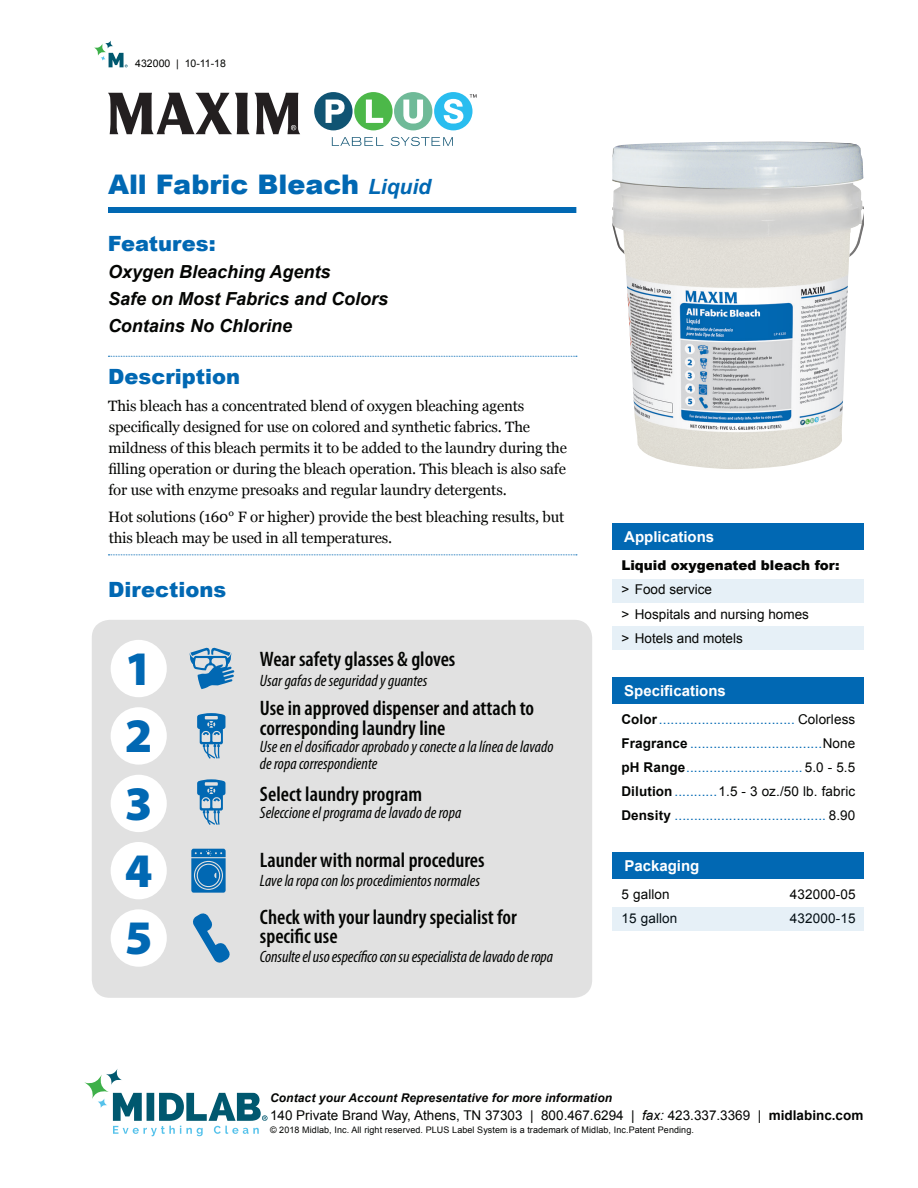
<style>
.page{position:relative;width:918px;height:1188px;background:#fff}
.page>*{position:absolute;margin:0;border:0;box-sizing:border-box;transform-origin:0 0}
.t1{font:900 48.45px/67.2px "Myriad Pro";color:#0168b3;text-align:justify}
.t2{font:900 27px "Arial";color:#0168b3}
.t3{font:600 condensed 21px/19.2px "Myriad Pro";color:#040503}
.t4{font:900 21px "Arial";color:#0168b3}
.t5{font:italic 700 18px/27px "Arial";color:#040503}
.t6{font:italic condensed 16.5px/16.5px "Myriad Pro";color:#040503}
.t7{font:15px/21px "Georgia";letter-spacing:-.01em;color:#040503}
.t8{font:700 15px "Arial";color:#fff}
.t9{font:13.5px/24px "Arial";letter-spacing:.01em;color:#0168b3;text-align:justify}
.t10{font:13.5px/24px "Arial";color:#040503}
.t11{font:900 13.5px "Arial";color:#040503}
.t12{font:italic 700 12px "Arial";letter-spacing:.01em;color:#040503}
.t13{font:10.5px "Arial";color:#040503}
.t14{font:9px "Arial";letter-spacing:.01em;color:#040503}
.s1{font-weight:700;font-style:italic;font-size:21px}
.s2{font-weight:700;color:#040503}
.s3{color:#040503}
.s4{font-style:italic}
.s5{font-weight:700}
</style>
<div class="page">
<svg style="left:113px;top:1093px;width:155px;height:43px"></svg>
<svg style="left:84px;top:1074px;width:25px;height:25px"></svg>
<svg style="left:106px;top:1068px;width:16px;height:17px"></svg>
<svg style="left:97px;top:1098px;width:11px;height:10px"></svg>
<svg style="left:94px;top:43px;width:12px;height:13px"></svg>
<svg style="left:105px;top:40px;width:8px;height:9px"></svg>
<svg style="left:100px;top:53px;width:28px;height:14px"></svg>
<div style="left:612px;top:579px;width:252px;height:24px;background:#e6f0f7"></div>
<div style="left:612px;top:626px;width:252px;height:24px;background:#e6f0f7"></div>
<div style="left:612px;top:524px;width:252px;height:26px;background:#0168b3"></div>
<div style="left:612px;top:677px;width:252px;height:27px;background:#0168b3"></div>
<div style="left:612px;top:852px;width:252px;height:27px;background:#0168b3"></div>
<div style="left:92px;top:620px;width:500px;height:378px;background:#e1e1e1;border-radius:18px"></div>
<div style="left:612px;top:907px;width:252px;height:24px;background:#e6f0f7"></div>
<svg style="left:108px;top:554px;width:469px;height:1px"></svg>
<div style="left:111px;top:640px;width:56px;height:57px;background:#fff;border-radius:50%"></div>
<div style="left:111px;top:707px;width:56px;height:58px;background:#fff;border-radius:50%"></div>
<div style="left:111px;top:775px;width:56px;height:57px;background:#fff;border-radius:50%"></div>
<div style="left:111px;top:842px;width:56px;height:57px;background:#fff;border-radius:50%"></div>
<div style="left:111px;top:909px;width:56px;height:58px;background:#fff;border-radius:50%"></div>
<svg style="left:108px;top:93px;width:192px;height:41px"></svg>
<div style="left:314px;top:92px;width:39px;height:38px;background:#105473;border-radius:50%"></div>
<div style="left:354px;top:92px;width:39px;height:38px;background:#4cb849;border-radius:50%"></div>
<div style="left:394px;top:92px;width:38px;height:38px;background:#6fba98;border-radius:50%"></div>
<div style="left:434px;top:92px;width:39px;height:38px;background:#29bdef;border-radius:50%"></div>
<svg style="left:326px;top:100px;width:19px;height:23px"></svg>
<svg style="left:366px;top:100px;width:17px;height:23px"></svg>
<svg style="left:403px;top:100px;width:20px;height:24px"></svg>
<svg style="left:444px;top:99px;width:19px;height:25px"></svg>
<svg style="left:332px;top:137px;width:51px;height:9px"></svg>
<svg style="left:391px;top:137px;width:62px;height:9px"></svg>
<svg style="left:470px;top:94px;width:7px;height:4px"></svg>
<div style="left:108px;top:207px;width:468px;height:6px;background:#0168b3"></div>
<svg style="left:108px;top:356px;width:469px;height:1px"></svg>
<svg style="left:189px;top:647px;width:45px;height:42px"></svg>
<svg style="left:197px;top:713px;width:28px;height:46px"></svg>
<svg style="left:197px;top:779px;width:28px;height:46px"></svg>
<svg style="left:193px;top:913px;width:37px;height:50px"></svg>
<svg style="left:191px;top:849px;width:35px;height:44px;background:#2a7ebb"></svg>
<img style="left:612px;top:142px;width:252px;height:327px">
<p class="t13" style="left:135px;top:57px;width:92px">432000 | 10-11-18</p>
<h2 class="t2" style="left:108px;top:164px;width:325px">All Fabric Bleach <span class="s1">Liquid</span></h2>
<h3 class="t4" style="left:108px;top:228px;width:109px">Features:</h3>
<p class="t5" style="left:108px;top:259px;width:282px">Oxygen Bleaching Agents<br>Safe on Most Fabrics and Colors<br>Contains No Chlorine</p>
<h3 class="t4" style="left:108px;top:361px;width:133px">Description</h3>
<p class="t7" style="left:108px;top:396px;width:460px">This bleach has a concentrated blend of oxygen bleaching agents specifically designed for use on colored and synthetic fabrics. The mildness of this bleach permits it to be added to the laundry during the filling operation or during the bleach operation. This bleach is also safe for use with enzyme presoaks and regular laundry detergents.</p>
<p class="t7" style="left:108px;top:507px;width:458px">Hot solutions (160° F or higher) provide the best bleaching results, but this bleach may be used in all temperatures.</p>
<h3 class="t4" style="left:108px;top:574px;width:120px">Directions</h3>
<h1 class="t1" style="left:125px;top:636px;width:29px">1<br>2<br>3<br>4<br>5</h1>
<h3 class="t3" style="left:260px;top:650px;width:197px">Wear safety glasses &amp; gloves</h3>
<p class="t6" style="left:260px;top:672px;width:169px">Usar gafas de seguridad y guantes</p>
<h3 class="t3" style="left:260px;top:699px;width:276px">Use in approved dispenser and attach to corresponding laundry line</h3>
<p class="t6" style="left:260px;top:738px;width:295px">Use en el dosificador aprobado y conecte a la línea de lavado de ropa correspondiente</p>
<h3 class="t3" style="left:260px;top:785px;width:164px">Select laundry program</h3>
<p class="t6" style="left:260px;top:804px;width:203px">Seleccione el programa de lavado de ropa</p>
<h3 class="t3" style="left:260px;top:850px;width:226px">Launder with normal procedures</h3>
<p class="t6" style="left:260px;top:873px;width:222px">Lave la ropa con los procedimientos normales</p>
<h3 class="t3" style="left:260px;top:907px;width:258px">Check with your laundry specialist for specific use</h3>
<p class="t6" style="left:260px;top:948px;width:295px">Consulte el uso específico con su especialista de lavado de ropa</p>
<p class="t8" style="left:624px;top:527px;width:92px">Applications</p>
<p class="t11" style="left:621px;top:556px;width:220px">Liquid oxygenated bleach for:</p>
<p class="t10" style="left:621px;top:578px;width:189px">&gt; Food service<br>&gt; Hospitals and nursing homes &gt; Hotels and motels</p>
<p class="t8" style="left:624px;top:681px;width:103px">Specifications</p>
<p class="t9" style="left:621px;top:708px;width:236px"><span class="s2">Color</span>................................... <span class="s3">Colorless </span><span class="s2">Fragrance</span> ..................................<span class="s3">None </span><span class="s2">pH Range</span>.............................. <span class="s3">5.0 - 5.5<br></span><span class="s2">Dilution</span>...........<span class="s3">1.5 - 3 oz./50 lb. fabric </span><span class="s2">Density</span> ....................................... <span class="s3">8.90</span></p>
<p class="t8" style="left:624px;top:856px;width:77px">Packaging</p>
<p class="t10" style="left:622px;top:883px;width:50px">5 gallon</p>
<p class="t10" style="left:790px;top:883px;width:67px">432000-05</p>
<p class="t10" style="left:622px;top:907px;width:57px">15 gallon</p>
<p class="t10" style="left:790px;top:907px;width:67px">432000-15</p>
<p class="t12" style="left:270px;top:1090px;width:344px">Contact your Account Representative for more information</p>
<p class="t10" style="left:270px;top:1103px;width:595px">140 Private Brand Way, Athens, TN 37303 | 800.467.6294 | <span class="s4">fax:</span> 423.337.3369 | <span class="s5">midlabinc.com</span></p>
<p class="t14" style="left:270px;top:1124px;width:425px">© 2018 Midlab, Inc. All right reserved. PLUS Label System is a trademark of Midlab, Inc.Patent Pending.</p>
</div>
